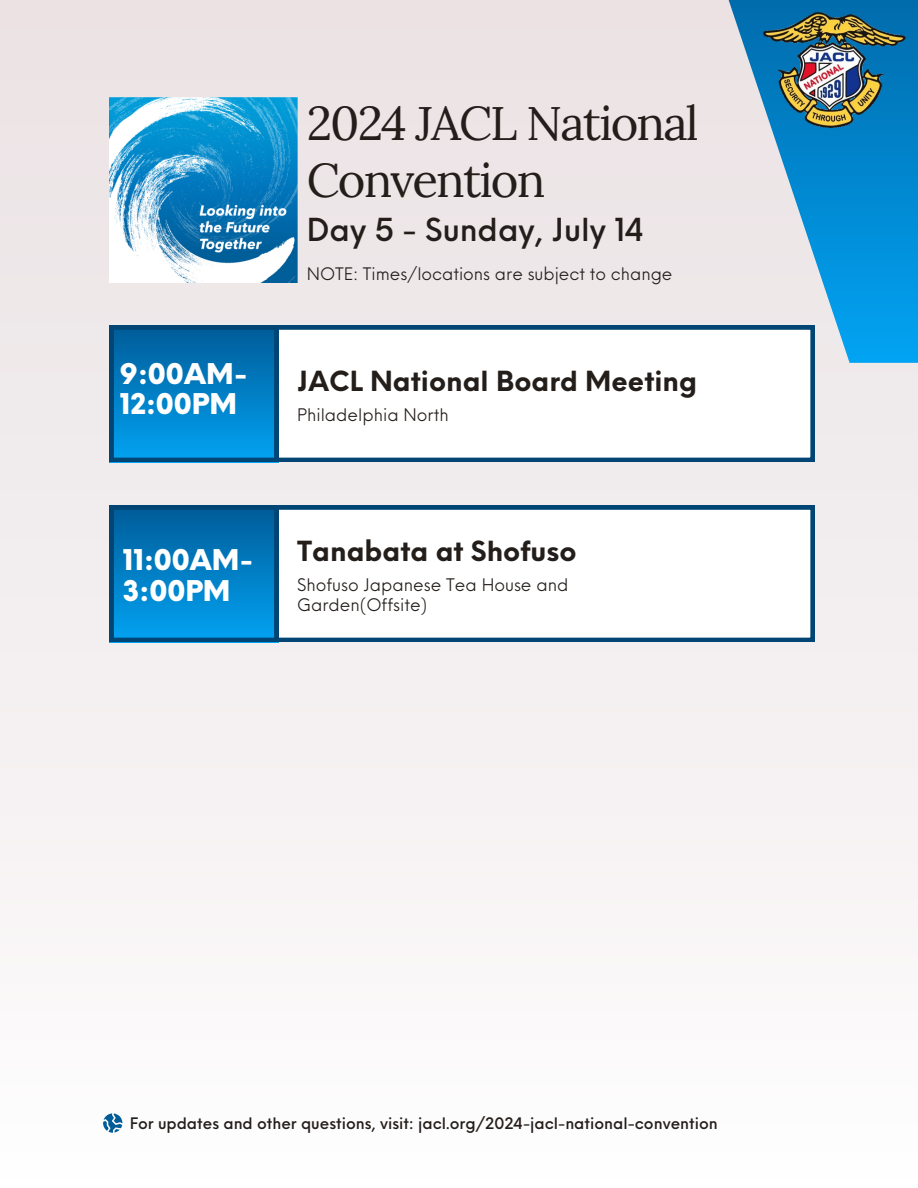
<style>
.page{position:relative;width:918px;height:1188px;background:#fff}
.page>*{position:absolute;margin:0;border:0;box-sizing:border-box;transform-origin:0 0}
.t1{font:47.33px/56.2px "Lora";letter-spacing:-.04em;color:#241e1b}
.t2{font:500 30.97px "Neue Einstellung";color:#241e1b}
.t3{font:900 27.9px/30.4px "Neue Einstellung";color:#fff}
.t4{font:700 27.08px "Neue Einstellung";color:#241e1b}
.t5{font:16.95px/20.1px "Neue Einstellung";color:#241e1b}
.t6{font:16.88px "Neue Einstellung";color:#241e1b}
.t7{font:500 15.52px "Neue Einstellung";color:#241e1b}
</style>
<div class="page">
<div style="left:0;top:0;width:918px;height:1188px;background:linear-gradient(to bottom,#e9e1e3,#fdfcfc)"></div>
<svg style="left:693px;top:0;width:225px;height:363px;background:#81bee1"></svg>
<svg style="left:279px;top:325px;width:536px;height:137px"></svg>
<svg style="left:109px;top:325px;width:170px;height:137px;background:#0077ba"></svg>
<svg style="left:103px;top:1113px;width:19px;height:20px"></svg>
<svg style="left:279px;top:505px;width:536px;height:137px"></svg>
<svg style="left:109px;top:505px;width:170px;height:137px;background:#0077ba"></svg>
<img style="left:109px;top:97px;width:188px;height:186px">
<img style="left:751px;top:0;width:167px;height:140px">
<h5 class="t1" style="left:307px;top:95px;width:394px">2024 JACL National<br>Convention</h5>
<p class="t3" style="left:120px;top:356px;width:130px">9:00AM-<br>12:00PM</p>
<p class="t3" style="left:122px;top:542px;width:133px">11:00AM-<br>3:00PM</p>
<h5 class="t2" style="left:307px;top:202px;width:339px">Day 5 - Sunday, July 14</h5>
<h3 class="t6" style="left:307px;top:259px;width:367px">NOTE: Times/locations are subject to change</h3>
<h2 class="t4" style="left:297px;top:357px;width:401px">JACL National Board Meeting</h2>
<h5 class="t5" style="left:297px;top:403px;width:153px">Philadelphia North</h5>
<h3 class="t4" style="left:297px;top:526px;width:281px">Tanabata at Shofuso</h3>
<p class="t5" style="left:297px;top:573px;width:273px">Shofuso Japanese Tea House and<br>Garden(Offsite)</p>
<p class="t7" style="left:130px;top:1110px;width:590px">For updates and other questions, visit: jacl.org/2024-jacl-national-convention</p>
</div>
